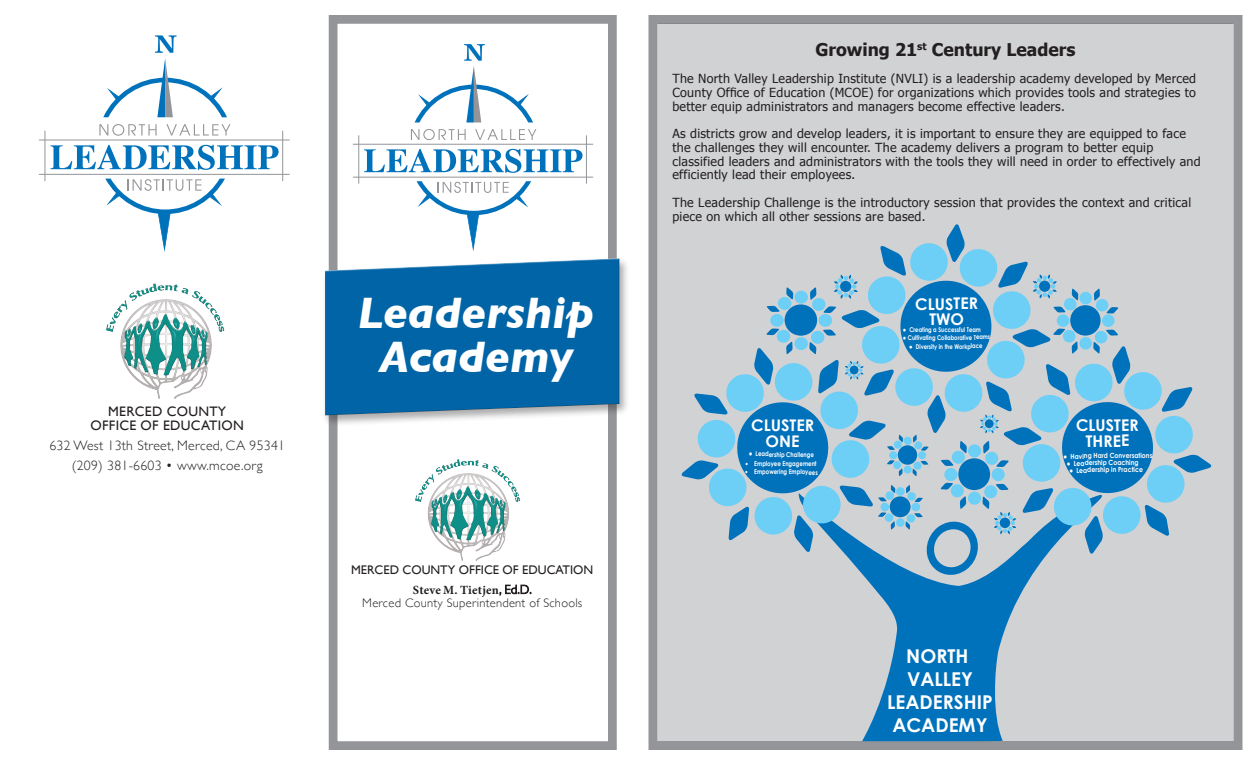
<style>
.page{position:relative;width:1260px;height:765px;background:#fff}
.page>*{position:absolute;margin:0;border:0;box-sizing:border-box;transform-origin:0 0}
.t1{font:italic 700 45px/43.8px "Gill Sans";color:#fff;text-align:center}
.t2{font:700 19px/22.9px "Century Gothic";color:#fff;text-align:center}
.t3{font:700 17.5px "Tahoma";color:#231f20}
.t4{font:700 16.12px/15.9px "Century Gothic";letter-spacing:-.01em;color:#fff;text-align:center}
.t5{font:300 13.75px "Gill Sans";letter-spacing:.02em;color:#231f20}
.t6{font:13.75px/13.8px "Gill Sans";letter-spacing:.02em;color:#231f20;text-align:center}
.t7{font:12.5px/13.8px "Tahoma";letter-spacing:.02em;color:#231f20}
.t8{font:12.5px/20px "Gill Sans";color:#231f20;text-align:center}
.t9{font:300 12.5px "Gill Sans";letter-spacing:.02em;color:#231f20}
.t10{font:700 7px "Century Gothic";color:#fff;scale:.88 1}
.t11{font:700 6.75px "Century Gothic";color:#fff;scale:.81 1}
.t12{font:700 6.62px "Century Gothic";letter-spacing:-.01em;color:#fff;scale:.89 1}
.s1{font-family:"Minion Pro";font-weight:700}
.s2{font-weight:300}
.s3{font-size:7.5px}
</style>
<div class="page">
<div style="left:656px;top:23px;width:581px;height:719px;background:#d1d2d4"></div>
<div style="left:648px;top:15px;width:594px;height:735px;border:9px solid #939598"></div>
<div style="left:329px;top:15px;width:288px;height:735px;border:9px solid #939598"></div>
<div style="left:321px;top:257px;width:309px;height:170px;background:#231f20;opacity:.37"></div>
<div style="left:324px;top:258px;width:296px;height:158px;background:#231f20;opacity:.75"></div>
<img style="left:415px;top:459px;width:106px;height:102px">
<svg style="left:411px;top:129px;width:55px;height:11px"></svg>
<svg style="left:475px;top:129px;width:61px;height:11px"></svg>
<svg style="left:364px;top:149px;width:219px;height:24px"></svg>
<svg style="left:417px;top:181px;width:114px;height:70px"></svg>
<hr style="left:353px;top:144px;width:240px;height:1px;background:#939598">
<hr style="left:353px;top:177px;width:240px;height:1px;background:#939598">
<hr style="left:586px;top:135px;width:1px;height:49px;background:#939598">
<hr style="left:358px;top:135px;width:1px;height:49px;background:#939598">
<svg style="left:415px;top:44px;width:118px;height:79px"></svg>
<svg style="left:99px;top:124px;width:58px;height:12px"></svg>
<svg style="left:166px;top:124px;width:64px;height:12px"></svg>
<svg style="left:50px;top:145px;width:229px;height:25px"></svg>
<svg style="left:105px;top:179px;width:120px;height:73px"></svg>
<hr style="left:39px;top:140px;width:251px;height:1px;background:#939598">
<hr style="left:39px;top:174px;width:251px;height:1px;background:#939598">
<hr style="left:282px;top:131px;width:1px;height:50px;background:#939598">
<hr style="left:45px;top:131px;width:1px;height:50px;background:#939598">
<svg style="left:103px;top:35px;width:124px;height:82px"></svg>
<img style="left:106px;top:283px;width:119px;height:116px">
<svg style="left:799px;top:578px;width:317px;height:163px"></svg>
<svg style="left:946px;top:224px;width:19px;height:17px"></svg>
<svg style="left:1195px;top:455px;width:17px;height:18px"></svg>
<svg style="left:696px;top:241px;width:499px;height:337px"></svg>
<div style="left:650px;top:741px;width:588px;height:9px;background:#939598"></div>
<p class="t6" style="left:91px;top:404px;width:155px">MERCED COUNTY<br>OFFICE OF EDUCATION</p>
<p class="t5" style="left:49px;top:434px;width:237px">632 West 13th Street, Merced, CA 95341</p>
<p class="t5" style="left:72px;top:454px;width:192px">(209) 381-6603 • www.mcoe.org</p>
<p class="t1" style="left:358px;top:291px;width:238px">Leadership<br>Academy</p>
<p class="t8" style="left:351px;top:559px;width:244px">MERCED COUNTY OFFICE OF EDUCATION<br><span class="s1">Steve M. Tietjen</span><span class="s2">, Ed.D.</span></p>
<p class="t9" style="left:362px;top:593px;width:222px">Merced County Superintendent of Schools</p>
<p class="t3" style="left:815px;top:37px;width:261px">Growing 21<sup>st</sup> Century Leaders</p>
<p class="t7" style="left:672px;top:71px;width:525px;text-align:justify">The North Valley Leadership Institute (NVLI) is a leadership academy developed by Merced County Office of Education (MCOE) for organizations which provides tools and strategies to better equip administrators and managers become effective leaders.</p>
<p class="t7" style="left:673px;top:126px;width:530px">As districts grow and develop leaders, it is important to ensure they are equipped to face the challenges they will encounter. The academy delivers a program to better equip classified leaders and administrators with the tools they will need in order to effectively and efficiently lead their employees.</p>
<p class="t7" style="left:673px;top:195px;width:520px">The Leadership Challenge is the introductory session that provides the context and critical piece on which all other sessions are based.</p>
<p class="t4" style="left:752px;top:416px;width:64px;rotate:1deg">CLUSTER<br>ONE</p>
<p class="t11" style="left:749px;top:449px;width:82px;rotate:1deg"><span class="s3">●</span> Leadership Challenge</p>
<p class="t11" style="left:745px;top:458px;width:90px;rotate:1deg">• Employee Engagement</p>
<p class="t11" style="left:745px;top:466px;width:91px;rotate:1deg">• Empowering Employees</p>
<p class="t4" style="left:915px;top:295px;width:64px">CLUSTER</p>
<p class="t12" style="left:903px;top:324px;width:89px">● Creating a Successful Team</p>
<p class="t4" style="left:929px;top:311px;width:36px">TWO</p>
<p class="t12" style="left:903px;top:332px;width:100px">● Cultivating Collaborative Teams</p>
<p class="t12" style="left:909px;top:341px;width:84px">● Diversity in the Workplace</p>
<p class="t2" style="left:887px;top:644px;width:107px">NORTH<br>VALLEY<br>LEADERSHIP<br>ACADEMY</p>
<p class="t4" style="left:1076px;top:417px;width:64px;rotate:-1deg">CLUSTER<br>THREE</p>
<p class="t10" style="left:1063px;top:451px;width:102px;rotate:-1deg">● Having Hard Conversations</p>
<p class="t10" style="left:1067px;top:458px;width:83px;rotate:-1deg">● Leadership Coaching</p>
<p class="t10" style="left:1069px;top:465px;width:85px;rotate:-1deg">● Leadership in Practice</p>
</div>
